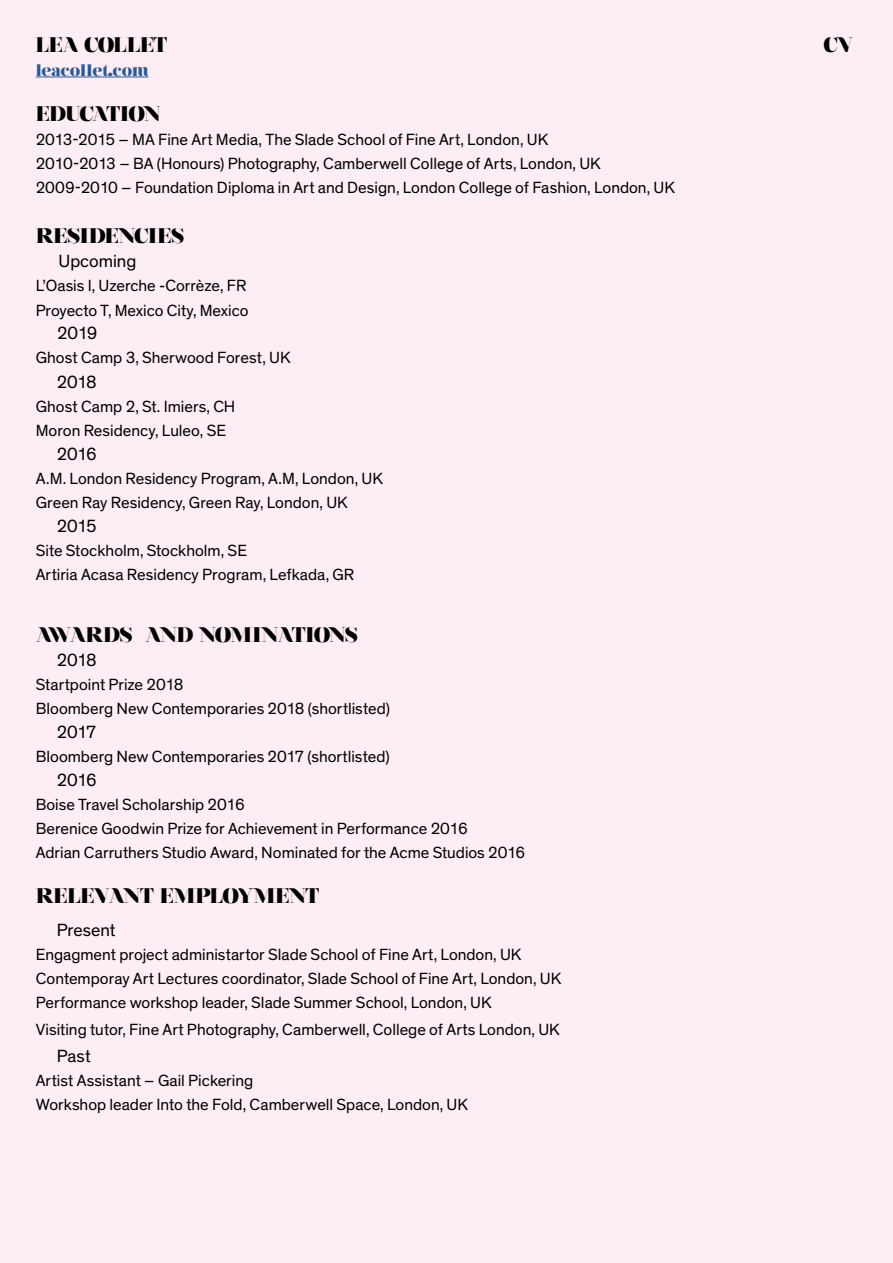
<style>
.page{position:relative;width:893px;height:1263px;background:#fdeef6}
.page>*{position:absolute;margin:0;border:0;box-sizing:border-box;transform-origin:0 0}
.t1{font:900 21px "Nouvelle Vague";letter-spacing:-.01em;color:#000}
.t2{font:900 21px "Nouvelle Vague";letter-spacing:.01em;color:#000}
.t3{font:900 21px "Nouvelle Vague";letter-spacing:-.035em;color:#000}
.t4{font:18px "Theinhardt";letter-spacing:-.015em;color:#000}
.t5{font:16.5px/24px "Theinhardt";color:#000}
.t6{font:900 16.5px "Nouvelle Vague";letter-spacing:-.005em;color:#275b9b}
</style>
<div class="page">
<hr style="left:36px;top:77px;width:112px;height:1px;background:#275b9b">
<p class="t1" style="left:36px;top:33px;width:93px">LEA COLLET</p>
<p class="t1" style="left:824px;top:33px;width:31px">CV</p>
<p class="t6" style="left:36px;top:61px;width:114px">leacollet.com</p>
<p class="t3" style="left:36px;top:103px;width:126px">EDUCATION</p>
<p class="t5" style="left:36px;top:128px;width:641px">2013-2015 – MA Fine Art Media, The Slade School of Fine Art, London, UK<br>2010-2013 – BA (Honours) Photography, Camberwell College of Arts, London, UK<br>2009-2010 – Foundation Diploma in Art and Design, London College of Fashion, London, UK</p>
<p class="t1" style="left:36px;top:225px;width:16px">RES</p>
<p class="t1" style="left:79px;top:225px;width:93px">IDENCIES</p>
<p class="t4" style="left:59px;top:251px;width:79px">Upcoming</p>
<p class="t5" style="left:36px;top:274px;width:214px">L’Oasis I, Uzerche -Corrèze, FR<br>Proyecto T, Mexico City, Mexico</p>
<p class="t4" style="left:57px;top:323px;width:42px">2019</p>
<p class="t5" style="left:36px;top:346px;width:256px">Ghost Camp 3, Sherwood Forest, UK</p>
<p class="t4" style="left:57px;top:371px;width:42px">2018</p>
<p class="t5" style="left:36px;top:394px;width:201px">Ghost Camp 2, St. Imiers, CH<br>Moron Residency, Luleo, SE</p>
<p class="t4" style="left:57px;top:443px;width:42px">2016</p>
<p class="t5" style="left:36px;top:466px;width:349px">A.M. London Residency Program, A.M, London, UK<br>Green Ray Residency, Green Ray, London, UK</p>
<p class="t4" style="left:57px;top:515px;width:42px">2015</p>
<p class="t5" style="left:36px;top:538px;width:320px">Site Stockholm, Stockholm, SE<br>Artiria Acasa Residency Program, Lefkada, GR</p>
<p class="t1" style="left:36px;top:623px;width:323px">AWARDS AND NOMINATIONS</p>
<p class="t4" style="left:57px;top:649px;width:42px">2018</p>
<p class="t5" style="left:36px;top:673px;width:356px">Startpoint Prize 2018<br>Bloomberg New Contemporaries 2018 (shortlisted)</p>
<p class="t4" style="left:57px;top:721px;width:41px">2017</p>
<p class="t5" style="left:36px;top:745px;width:355px">Bloomberg New Contemporaries 2017 (shortlisted)</p>
<p class="t4" style="left:57px;top:769px;width:42px">2016</p>
<p class="t5" style="left:36px;top:793px;width:491px">Boise Travel Scholarship 2016<br>Berenice Goodwin Prize for Achievement in Performance 2016<br>Adrian Carruthers Studio Award, Nominated for the Acme Studios 2016</p>
<p class="t1" style="left:36px;top:884px;width:16px">RELE</p>
<p class="t2" style="left:94px;top:884px;width:226px">VANT EMPLOYMENT</p>
<p class="t4" style="left:57px;top:919px;width:60px">Present</p>
<p class="t5" style="left:36px;top:943px;width:527px">Engagment project administartor Slade School of Fine Art, London, UK<br>Contemporay Art Lectures coordinator, Slade School of Fine Art, London, UK<br>Performance workshop leader, Slade Summer School, London, UK</p>
<p class="t5" style="left:36px;top:1018px;width:526px">Visiting tutor, Fine Art Photography, Camberwell, College of Arts London, UK</p>
<p class="t4" style="left:57px;top:1045px;width:36px">Past</p>
<p class="t5" style="left:36px;top:1069px;width:434px">Artist Assistant – Gail Pickering<br>Workshop leader Into the Fold, Camberwell Space, London, UK</p>
</div>
